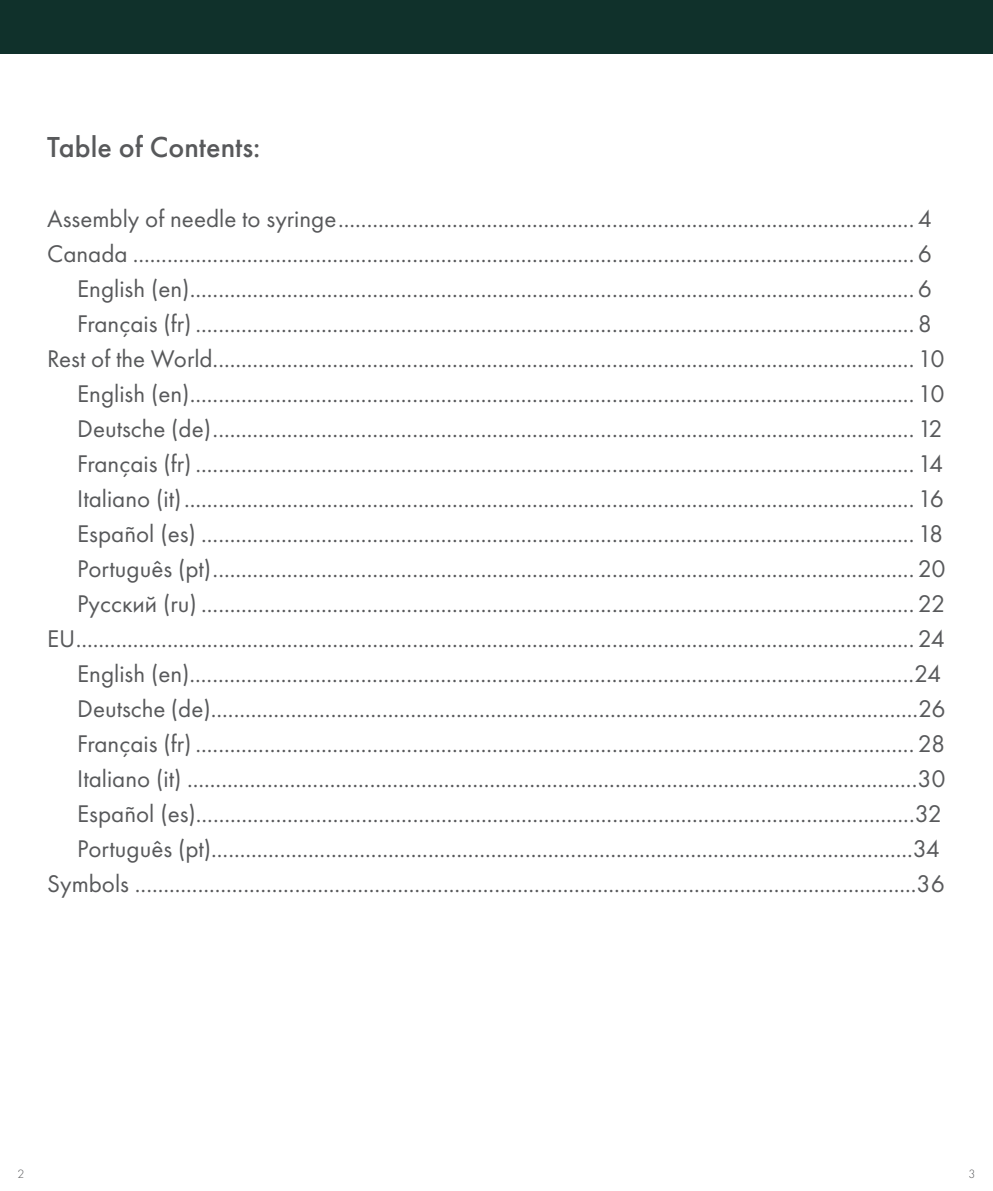
<style>
.page{position:relative;width:993px;height:1191px;background:#fff}
.page>*{position:absolute;margin:0;border:0;box-sizing:border-box;transform-origin:0 0}
.t1{font:500 30px "Futura PT";color:#58595b}
.t2{font:25px "Futura PT";color:#58595b}
.t3{font:300 12.5px "Futura PT";color:#58595b}
</style>
<div class="page">
<div style="left:0;top:0;width:992px;height:53px;background:#10312b"></div>
<p class="t1" style="left:47px;top:129px;width:215px">Table of Contents:</p>
<p class="t2" style="left:47px;top:203px;width:886px">Assembly of needle to syringe..................................................................................................... 4</p>
<p class="t2" style="left:47px;top:238px;width:886px">Canada ......................................................................................................................................... 6</p>
<p class="t2" style="left:77px;top:273px;width:856px">English (en)............................................................................................................................... 6</p>
<p class="t2" style="left:77px;top:308px;width:856px">Français (fr) .............................................................................................................................. 8</p>
<p class="t2" style="left:47px;top:343px;width:898px">Rest of the World........................................................................................................................... 10</p>
<p class="t2" style="left:77px;top:378px;width:868px">English (en)............................................................................................................................... 10</p>
<p class="t2" style="left:77px;top:413px;width:866px">Deutsche (de)........................................................................................................................... 12</p>
<p class="t2" style="left:77px;top:448px;width:867px">Français (fr) .............................................................................................................................. 14</p>
<p class="t2" style="left:77px;top:483px;width:867px">Italiano (it)................................................................................................................................ 16</p>
<p class="t2" style="left:77px;top:518px;width:867px">Español (es) ............................................................................................................................. 18</p>
<p class="t2" style="left:77px;top:553px;width:869px">Português (pt)........................................................................................................................... 20</p>
<p class="t2" style="left:77px;top:588px;width:869px">Pусский (ru) ............................................................................................................................. 22</p>
<p class="t2" style="left:47px;top:623px;width:899px">EU................................................................................................................................................... 24</p>
<p class="t2" style="left:77px;top:658px;width:865px">English (en)...............................................................................................................................24</p>
<p class="t2" style="left:77px;top:693px;width:869px">Deutsche (de)............................................................................................................................26</p>
<p class="t2" style="left:77px;top:728px;width:869px">Français (fr) .............................................................................................................................. 28</p>
<p class="t2" style="left:77px;top:763px;width:869px">Italiano (it) ................................................................................................................................30</p>
<p class="t2" style="left:77px;top:798px;width:865px">Español (es)..............................................................................................................................32</p>
<p class="t2" style="left:77px;top:833px;width:864px">Português (pt)...........................................................................................................................34</p>
<p class="t2" style="left:47px;top:868px;width:898px">Symbols .........................................................................................................................................36</p>
<p class="t3" style="left:18px;top:1167px;width:8px">2</p>
<p class="t3" style="left:968px;top:1167px;width:8px">3</p>
</div>
